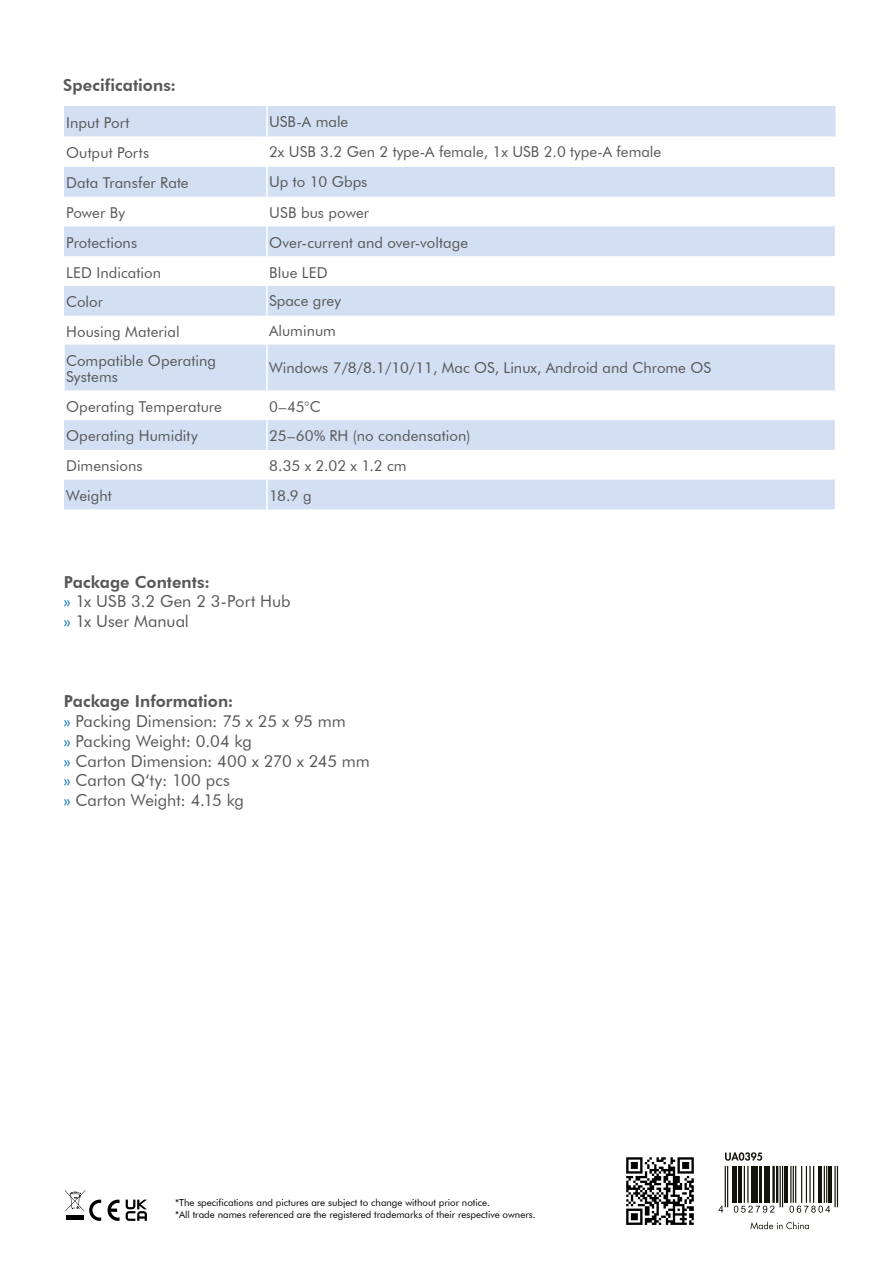
<style>
.page{position:relative;width:893px;height:1263px;background:#fff}
.page>*{position:absolute;margin:0;border:0;box-sizing:border-box;transform-origin:0 0}
.t1{font:16.5px/19.8px "Futura BT";color:#575756}
.t2{font:800 16.5px "Futura BT";letter-spacing:.005em;color:#575756}
.t3{font:15px/16.5px "Futura BT";color:#575756}
.t4{font:9.75px/11.7px "Futura BT";color:#000}
.s1{font-weight:800}
.s2{color:#006eb8}
</style>
<div class="page">
<svg style="left:65px;top:1190px;width:36px;height:31px"></svg>
<svg style="left:108px;top:1199px;width:12px;height:22px"></svg>
<svg style="left:126px;top:1199px;width:21px;height:22px"></svg>
<svg style="left:626px;top:1157px;width:68px;height:68px"></svg>
<svg style="left:725px;top:1152px;width:37px;height:9px"></svg>
<svg style="left:750px;top:1222px;width:59px;height:7px"></svg>
<hr style="left:727px;top:1166px;width:1px;height:41px;background:#121309">
<hr style="left:725px;top:1166px;width:1px;height:41px;background:#121309">
<hr style="left:732px;top:1166px;width:2px;height:37px;background:#121309">
<hr style="left:735px;top:1166px;width:2px;height:37px;background:#121309">
<hr style="left:738px;top:1166px;width:3px;height:37px;background:#121309">
<hr style="left:747px;top:1166px;width:1px;height:37px;background:#121309">
<hr style="left:744px;top:1166px;width:1px;height:37px;background:#121309">
<hr style="left:751px;top:1166px;width:2px;height:37px;background:#121309">
<hr style="left:754px;top:1166px;width:4px;height:37px;background:#121309">
<hr style="left:759px;top:1166px;width:3px;height:37px;background:#121309">
<hr style="left:764px;top:1166px;width:1px;height:37px;background:#121309">
<hr style="left:766px;top:1166px;width:4px;height:37px;background:#121309">
<hr style="left:776px;top:1166px;width:2px;height:37px;background:#121309">
<hr style="left:772px;top:1166px;width:3px;height:37px;background:#121309">
<hr style="left:782px;top:1166px;width:1px;height:41px;background:#121309">
<hr style="left:780px;top:1166px;width:1px;height:41px;background:#121309">
<hr style="left:784px;top:1166px;width:4px;height:37px;background:#121309">
<hr style="left:813px;top:1166px;width:1px;height:37px;background:#121309">
<hr style="left:809px;top:1166px;width:2px;height:37px;background:#121309">
<hr style="left:806px;top:1166px;width:1px;height:37px;background:#121309">
<hr style="left:801px;top:1166px;width:1px;height:37px;background:#121309">
<hr style="left:795px;top:1166px;width:1px;height:37px;background:#121309">
<hr style="left:793px;top:1166px;width:1px;height:37px;background:#121309">
<hr style="left:790px;top:1166px;width:1px;height:37px;background:#121309">
<hr style="left:818px;top:1166px;width:3px;height:37px;background:#121309">
<hr style="left:826px;top:1166px;width:1px;height:37px;background:#121309">
<hr style="left:824px;top:1166px;width:1px;height:37px;background:#121309">
<hr style="left:828px;top:1166px;width:4px;height:37px;background:#121309">
<hr style="left:837px;top:1166px;width:1px;height:41px;background:#121309">
<hr style="left:834px;top:1166px;width:2px;height:41px;background:#121309">
<svg style="left:718px;top:1206px;width:5px;height:6px"></svg>
<svg style="left:734px;top:1205px;width:40px;height:7px"></svg>
<svg style="left:789px;top:1205px;width:41px;height:7px"></svg>
<svg style="left:64px;top:106px;width:772px;height:403px;fill:#d3dff3"></svg>
<hr style="left:266px;top:106px;width:2px;height:30px;background:#fff">
<hr style="left:266px;top:286px;width:2px;height:30px;background:#fff">
<hr style="left:835px;top:286px;width:1px;height:30px;background:#fff">
<hr style="left:63px;top:197px;width:2px;height:29px;background:#fff">
<hr style="left:63px;top:256px;width:2px;height:30px;background:#fff">
<hr style="left:63px;top:316px;width:2px;height:29px;background:#fff">
<hr style="left:266px;top:197px;width:2px;height:29px;background:#fff">
<hr style="left:266px;top:256px;width:2px;height:30px;background:#fff">
<hr style="left:266px;top:316px;width:2px;height:29px;background:#fff">
<svg style="left:835px;top:197px;width:1px;height:29px"></svg>
<hr style="left:835px;top:256px;width:1px;height:30px;background:#fff">
<svg style="left:835px;top:316px;width:1px;height:29px"></svg>
<hr style="left:266px;top:420px;width:2px;height:30px;background:#fff">
<hr style="left:266px;top:480px;width:2px;height:29px;background:#fff">
<hr style="left:835px;top:420px;width:1px;height:30px;background:#fff">
<svg style="left:835px;top:480px;width:1px;height:29px"></svg>
<hr style="left:63px;top:390px;width:2px;height:30px;background:#fff">
<hr style="left:63px;top:450px;width:2px;height:30px;background:#fff">
<hr style="left:266px;top:390px;width:2px;height:30px;background:#fff">
<hr style="left:266px;top:450px;width:2px;height:30px;background:#fff">
<hr style="left:835px;top:390px;width:1px;height:30px;background:#fff">
<hr style="left:835px;top:450px;width:1px;height:30px;background:#fff">
<hr style="left:63px;top:136px;width:2px;height:31px;background:#fff">
<hr style="left:266px;top:136px;width:2px;height:31px;background:#fff">
<hr style="left:835px;top:136px;width:1px;height:31px;background:#fff">
<hr style="left:266px;top:167px;width:2px;height:30px;background:#fff">
<hr style="left:266px;top:226px;width:2px;height:30px;background:#fff">
<hr style="left:835px;top:167px;width:1px;height:30px;background:#fff">
<hr style="left:835px;top:226px;width:1px;height:30px;background:#fff">
<hr style="left:63px;top:345px;width:2px;height:45px;background:#fff">
<hr style="left:266px;top:345px;width:2px;height:45px;background:#fff">
<hr style="left:835px;top:345px;width:1px;height:45px;background:#fff">
<p class="t2" style="left:63px;top:75px;width:114px">Specifications:</p>
<p class="t3" style="left:66px;top:114px;width:65px">Input Port</p>
<p class="t3" style="left:269px;top:113px;width:81px">USB-A male</p>
<p class="t3" style="left:66px;top:144px;width:85px">Output Ports</p>
<p class="t3" style="left:269px;top:143px;width:394px">2x USB 3.2 Gen 2 type-A female, 1x USB 2.0 type-A female</p>
<p class="t3" style="left:66px;top:175px;width:124px">Data Transfer Rate</p>
<p class="t3" style="left:269px;top:173px;width:100px">Up to 10 Gbps</p>
<p class="t3" style="left:66px;top:204px;width:60px">Power By</p>
<p class="t3" style="left:269px;top:204px;width:102px">USB bus power</p>
<p class="t3" style="left:66px;top:234px;width:73px">Protections</p>
<p class="t3" style="left:269px;top:234px;width:201px">Over-current and over-voltage</p>
<p class="t3" style="left:66px;top:264px;width:97px">LED Indication</p>
<p class="t3" style="left:269px;top:264px;width:60px">Blue LED</p>
<p class="t3" style="left:66px;top:294px;width:39px">Color</p>
<p class="t3" style="left:269px;top:292px;width:73px">Space grey</p>
<p class="t3" style="left:66px;top:323px;width:115px">Housing Material</p>
<p class="t3" style="left:269px;top:322px;width:68px">Aluminum</p>
<p class="t3" style="left:66px;top:352px;width:151px">Compatible Operating<br>Systems</p>
<p class="t3" style="left:269px;top:359px;width:444px">Windows 7/8/8.1/10/11, Mac OS, Linux, Android and Chrome OS</p>
<p class="t3" style="left:66px;top:398px;width:157px">Operating Temperature</p>
<p class="t3" style="left:269px;top:398px;width:53px">0–45°C</p>
<p class="t3" style="left:66px;top:428px;width:133px">Operating Humidity</p>
<p class="t3" style="left:269px;top:428px;width:203px">25–60% RH (no condensation)</p>
<p class="t3" style="left:66px;top:457px;width:78px">Dimensions</p>
<p class="t3" style="left:269px;top:457px;width:139px">8.35 x 2.02 x 1.2 cm</p>
<p class="t3" style="left:66px;top:487px;width:47px">Weight</p>
<p class="t3" style="left:269px;top:487px;width:44px">18.9 g</p>
<p class="t1" style="left:64px;top:572px;width:228px"><span class="s1">Package Contents:<br></span><span class="s2">»</span> 1x USB 3.2 Gen 2 3-Port Hub <span class="s2">»</span> 1x User Manual</p>
<p class="t1" style="left:64px;top:691px;width:308px"><span class="s1">Package Information:<br></span><span class="s2">»</span> Packing Dimension: 75 x 25 x 95 mm<br><span class="s2">»</span> Packing Weight: 0.04 kg<br><span class="s2">»</span> Carton Dimension: 400 x 270 x 245 mm <span class="s2">»</span> Carton Q‘ty: 100 pcs<br><span class="s2">»</span> Carton Weight: 4.15 kg</p>
<p class="t4" style="left:175px;top:1197px;width:362px">*The specifications and pictures are subject to change without prior notice.<br>*All trade names referenced are the registered trademarks of their respective owners.</p>
</div>
